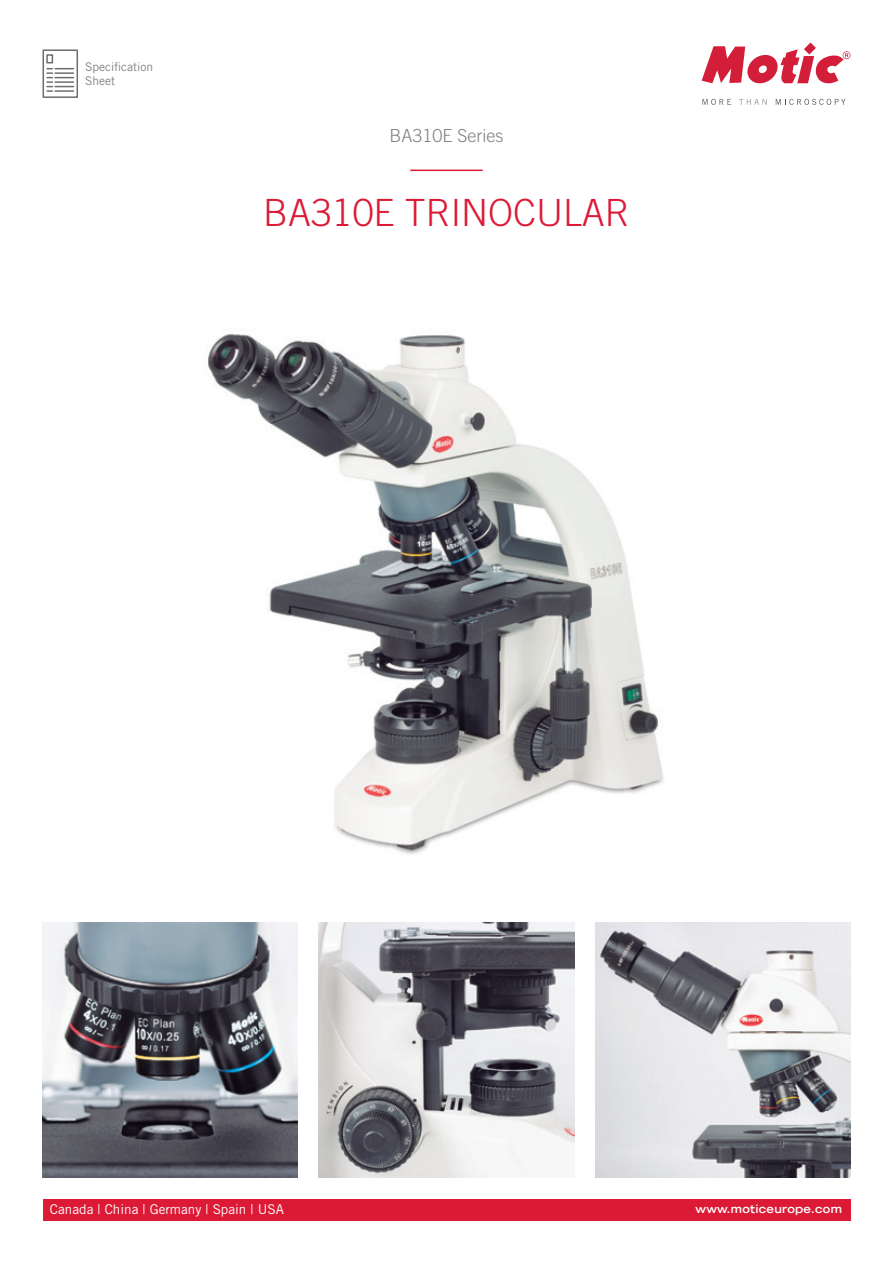
<style>
.page{position:relative;width:893px;height:1263px;background:#fff}
.page>*{position:absolute;margin:0;border:0;box-sizing:border-box;transform-origin:0 0}
.t1{font:300 37.5px "Trade Gothic";color:#dc1a36}
.t2{font:300 18px "Trade Gothic";color:#808285}
.t3{font:13.5px "Trade Gothic";color:#fff}
.t4{font:12px/14.4px "Trade Gothic";color:#808285}
.t5{font:700 expanded 11.25px "Trade Gothic LH";letter-spacing:.025em;color:#fff}
</style>
<div class="page">
<svg style="left:702px;top:43px;width:148px;height:41px"></svg>
<svg style="left:702px;top:99px;width:29px;height:6px"></svg>
<svg style="left:739px;top:99px;width:28px;height:6px"></svg>
<svg style="left:776px;top:99px;width:69px;height:6px"></svg>
<div style="left:43px;top:1199px;width:807px;height:21px;background:#dc1a36"></div>
<hr style="left:410px;top:170px;width:73px;height:1px;background:#dc1a36">
<svg style="left:42px;top:49px;width:36px;height:49px"></svg>
<img style="left:595px;top:922px;width:255px;height:256px">
<img style="left:208px;top:334px;width:456px;height:521px">
<img style="left:319px;top:922px;width:255px;height:256px">
<img style="left:43px;top:922px;width:255px;height:256px">
<p class="t4" style="left:85px;top:59px;width:70px">Specification<br>Sheet</p>
<h2 class="t2" style="left:389px;top:125px;width:116px">BA310E Series</h2>
<h1 class="t1" style="left:263px;top:190px;width:368px">BA310E TRINOCULAR</h1>
<p class="t3" style="left:50px;top:1201px;width:235px">Canada | China | Germany | Spain | USA</p>
<p class="t5" style="left:695px;top:1201px;width:148px">www.moticeurope.com</p>
</div>
